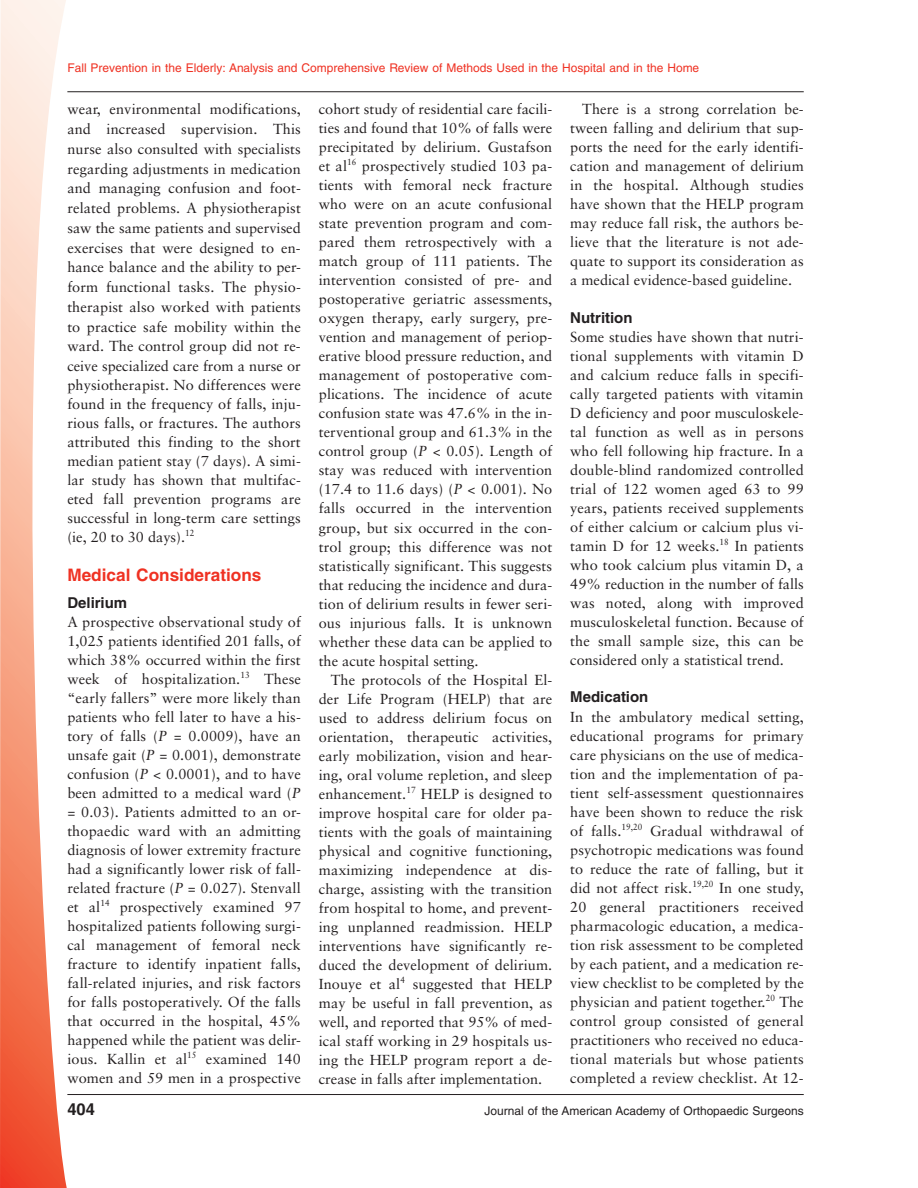
<style>
.page{position:relative;width:918px;height:1188px;background:#fff}
.page>*{position:absolute;margin:0;border:0;box-sizing:border-box;transform-origin:0 0}
.t1{font:700 17.25px "Helvetica";color:#ef3122}
.t2{font:700 16.5px "Helvetica";color:#231f20}
.t3{font:700 15px "Helvetica";color:#231f20}
.t4{font:14.55px/19px "Sabon";letter-spacing:.005em;color:#231f20;text-align:justify}
.t5{font:12px "Helvetica";color:#ef3122}
.t6{font:12px "Helvetica";color:#231f20}
.s1{font-style:italic}
</style>
<div class="page">
<svg style="left:0;top:0;width:68px;height:1188px"></svg>
<hr style="left:67px;top:91px;width:737px;height:1px;background:#231f20">
<hr style="left:67px;top:1094px;width:737px;height:1px;background:#231f20">
<p class="t5" style="left:67px;top:63px;width:633px">Fall Prevention in the Elderly: Analysis and Comprehensive Review of Methods Used in the Hospital and in the Home</p>
<p class="t4" style="left:67px;top:101px;width:235px;line-height:19.5px">wear, environmental modifications, and increased supervision. This nurse also consulted with specialists regarding adjustments in medication and managing confusion and foot&shy;related problems. A physiotherapist saw the same patients and supervised exercises that were designed to en&shy;hance balance and the ability to per&shy;form functional tasks. The physio&shy;therapist also worked with patients to practice safe mobility within the ward. The control group did not re&shy;ceive specialized care from a nurse or physiotherapist. No differences were found in the frequency of falls, inju&shy;rious falls, or fractures. The authors attributed this finding to the short median patient stay (7 days). A simi&shy;lar study has shown that multifac&shy;eted fall prevention programs are successful in long-term care settings (ie, 20 to 30 days).<sup>12</sup></p>
<p class="t1" style="left:67px;top:569px;width:196px">Medical Considerations</p>
<p class="t3" style="left:67px;top:597px;width:61px">Delirium</p>
<p class="t4" style="left:67px;top:614px;width:235px">A prospective observational study of 1,025 patients identified 201 falls, of which 38% occurred within the first week of hospitalization.<sup>13</sup> These “early fallers” were more likely than patients who fell later to have a his&shy;tory of falls (<span class="s1">P</span> = 0.0009), have an unsafe gait (<span class="s1">P</span> = 0.001), demonstrate confusion (<span class="s1">P</span> &lt; 0.0001), and to have been admitted to a medical ward (<span class="s1">P </span>= 0.03). Patients admitted to an or&shy;thopaedic ward with an admitting diagnosis of lower extremity fracture had a significantly lower risk of fall&shy;related fracture (<span class="s1">P</span> = 0.027). Stenvall et al<sup>14</sup> prospectively examined 97 hospitalized patients following surgi&shy;cal management of femoral neck fracture to identify inpatient falls, fall-related injuries, and risk factors for falls postoperatively. Of the falls that occurred in the hospital, 45% happened while the patient was delir&shy;ious. Kallin et al<sup>15</sup> examined 140 women and 59 men in a prospective</p>
<p class="t4" style="left:319px;top:101px;width:235px">cohort study of residential care facili&shy;ties and found that 10% of falls were precipitated by delirium. Gustafson et al<sup>16</sup> prospectively studied 103 pa&shy;tients with femoral neck fracture who were on an acute confusional state prevention program and com&shy;pared them retrospectively with a match group of 111 patients. The intervention consisted of pre- and postoperative geriatric assessments, oxygen therapy, early surgery, pre&shy;vention and management of periop&shy;erative blood pressure reduction, and management of postoperative com&shy;plications. The incidence of acute confusion state was 47.6% in the in&shy;terventional group and 61.3% in the control group (<span class="s1">P</span> &lt; 0.05). Length of stay was reduced with intervention (17.4 to 11.6 days) (<span class="s1">P</span> &lt; 0.001). No falls occurred in the intervention group, but six occurred in the con&shy;trol group; this difference was not statistically significant. This suggests that reducing the incidence and dura&shy;tion of delirium results in fewer seri&shy;ous injurious falls. It is unknown whether these data can be applied to the acute hospital setting.</p>
<p class="t4" style="left:319px;top:671px;width:235px;text-indent:12px">The protocols of the Hospital El&shy;der Life Program (HELP) that are used to address delirium focus on orientation, therapeutic activities, early mobilization, vision and hear&shy;ing, oral volume repletion, and sleep enhancement.<sup>17</sup> HELP is designed to improve hospital care for older pa&shy;tients with the goals of maintaining physical and cognitive functioning, maximizing independence at dis&shy;charge, assisting with the transition from hospital to home, and prevent&shy;ing unplanned readmission. HELP interventions have significantly re&shy;duced the development of delirium.<br>Inouye et al<sup>4</sup> suggested that HELP may be useful in fall prevention, as well, and reported that 95% of med&shy;ical staff working in 29 hospitals us&shy;ing the HELP program report a de&shy;crease in falls after implementation.</p>
<p class="t4" style="left:570px;top:101px;width:235px;text-indent:12px">There is a strong correlation be&shy;tween falling and delirium that sup&shy;ports the need for the early identifi&shy;cation and management of delirium in the hospital. Although studies have shown that the HELP program may reduce fall risk, the authors be&shy;lieve that the literature is not ade&shy;quate to support its consideration as a medical evidence-based guideline.</p>
<p class="t3" style="left:570px;top:312px;width:64px">Nutrition</p>
<p class="t4" style="left:570px;top:328px;width:235px">Some studies have shown that nutri&shy;tional supplements with vitamin D and calcium reduce falls in specifi&shy;cally targeted patients with vitamin D deficiency and poor musculoskele&shy;tal function as well as in persons who fell following hip fracture. In a double-blind randomized controlled trial of 122 women aged 63 to 99 years, patients received supplements of either calcium or calcium plus vi&shy;tamin D for 12 weeks.<sup>18</sup> In patients who took calcium plus vitamin D, a 49% reduction in the number of falls was noted, along with improved musculoskeletal function. Because of the small sample size, this can be considered only a statistical trend.</p>
<p class="t3" style="left:570px;top:692px;width:80px">Medication</p>
<p class="t4" style="left:570px;top:709px;width:235px">In the ambulatory medical setting, educational programs for primary care physicians on the use of medica&shy;tion and the implementation of pa&shy;tient self-assessment questionnaires have been shown to reduce the risk of falls.<sup>19,20</sup> Gradual withdrawal of psychotropic medications was found to reduce the rate of falling, but it did not affect risk.<sup>19,20</sup> In one study, 20 general practitioners received pharmacologic education, a medica&shy;tion risk assessment to be completed by each patient, and a medication re&shy;view checklist to be completed by the physician and patient together.<sup>20</sup> The control group consisted of general practitioners who received no educa&shy;tional materials but whose patients completed a review checklist. At 12-</p>
<p class="t2" style="left:67px;top:1103px;width:29px">404</p>
<p class="t6" style="left:484px;top:1107px;width:321px">Journal of the American Academy of Orthopaedic Surgeons</p>
</div>
